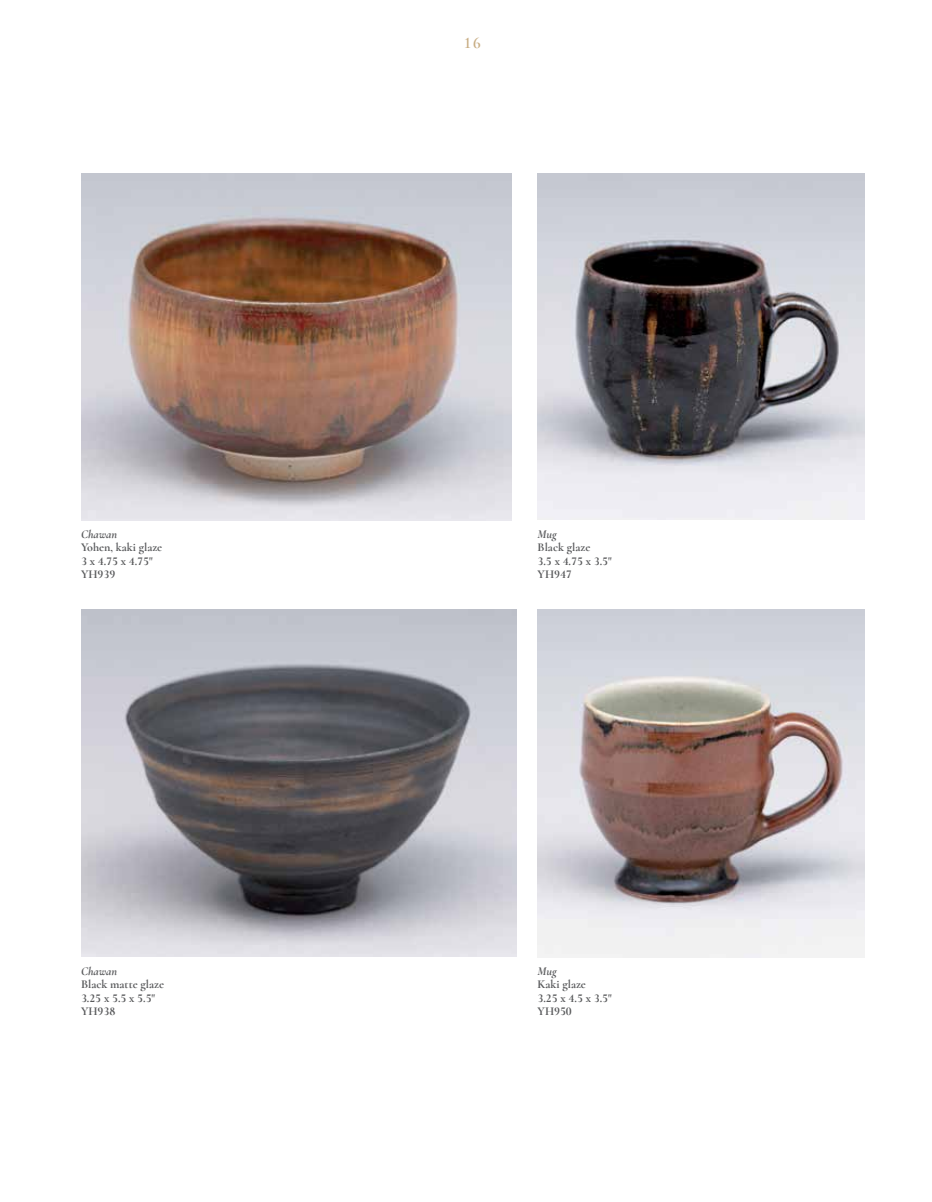
<style>
.page{position:relative;width:932px;height:1202px;background:#fff}
.page>*{position:absolute;margin:0;border:0;box-sizing:border-box;transform-origin:0 0}
.t1{font:600 16.5px "Cormorant";color:#c8ad83}
.t2{font:700 12px/13.5px "Cormorant";color:#58595b}
.t3{font:italic 700 12px "Cormorant";color:#58595b}
</style>
<div class="page">
<img style="left:81px;top:609px;width:435px;height:347px">
<img style="left:81px;top:174px;width:430px;height:346px">
<img style="left:537px;top:609px;width:327px;height:348px">
<img style="left:537px;top:174px;width:327px;height:346px">
<p class="t3" style="left:81px;top:527px;width:38px">Chawan</p>
<p class="t2" style="left:81px;top:541px;width:83px">Yohen, kaki glaze<br>3 x 4.75 x 4.75"<br>YH939</p>
<p class="t3" style="left:81px;top:963px;width:38px">Chawan</p>
<p class="t2" style="left:81px;top:977px;width:85px">Black matte glaze<br>3.25 x 5.5 x 5.5"<br>YH938</p>
<h1 class="t1" style="left:464px;top:33px;width:18px">16</h1>
<p class="t3" style="left:537px;top:527px;width:21px">Mug</p>
<p class="t2" style="left:537px;top:541px;width:76px">Black glaze<br>3.5 x 4.75 x 3.5"<br>YH947</p>
<p class="t3" style="left:537px;top:963px;width:21px">Mug</p>
<p class="t2" style="left:537px;top:977px;width:76px">Kaki glaze<br>3.25 x 4.5 x 3.5"<br>YH950</p>
</div>
